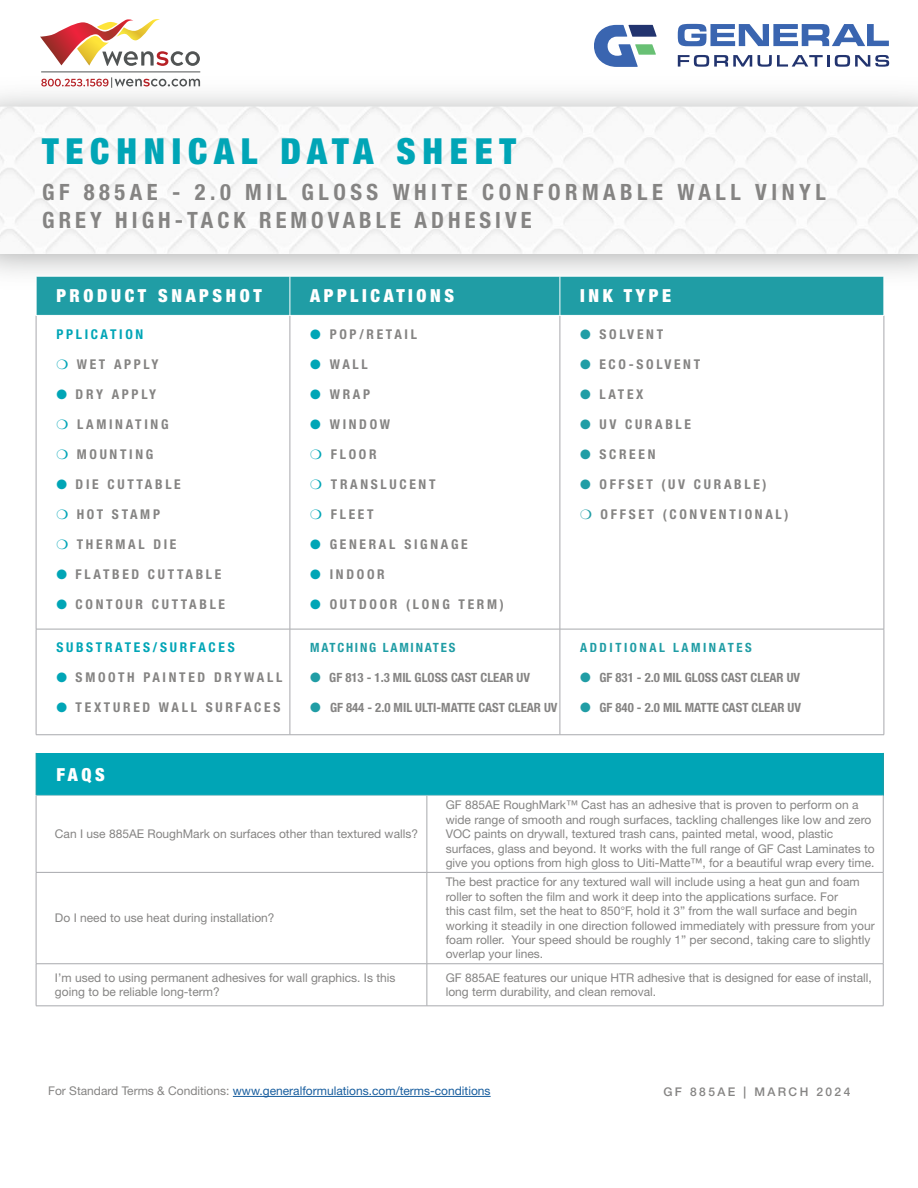
<style>
.page{position:relative;width:918px;height:1188px;background:#fff}
.page>*{position:absolute;margin:0;border:0;box-sizing:border-box;transform-origin:0 0}
.t1{font:900 condensed 36px "Helvetica Neue LT Std";letter-spacing:.19em;color:#00a5b6}
.t2{font:700 condensed 22.5px/28.5px "Helvetica Neue LT Std";letter-spacing:.2em;color:#858483}
.t3{font:900 condensed 18px "Helvetica Neue LT Std";letter-spacing:.2em;color:#fff}
.t4{font:700 condensed 13.5px "Helvetica Neue LT Std";letter-spacing:.2em;color:#858483}
.t5{font:700 condensed 13.5px "Helvetica Neue LT Std";letter-spacing:.2em;color:#00a5b6}
.t6{font:700 condensed 12.75px "Helvetica Neue LT Std";color:#858483}
.t7{font:700 condensed 12.75px "Helvetica Neue LT Std";letter-spacing:.2em;color:#209da5}
.t8{font:700 condensed 12.75px "Helvetica Neue LT Std";letter-spacing:.14em;color:#209da5}
.t9{font:12px/14.4px "Helvetica Neue LT Std";color:#858483}
.t10{font:12px "Helvetica Neue LT Std";color:#175d9e}
.t11{font:500 12px "Helvetica Neue LT Std";letter-spacing:.2em;color:#858483}
.s1{color:#00a5b6}
.s2{color:#209da5}
.s3{color:#858483}
</style>
<div class="page">
<img style="left:0;top:107px;width:686px;height:147px">
<svg style="left:678px;top:55px;width:74px;height:12px"></svg>
<svg style="left:758px;top:55px;width:131px;height:12px"></svg>
<svg style="left:678px;top:24px;width:211px;height:22px"></svg>
<svg style="left:594px;top:25px;width:63px;height:42px"></svg>
<hr style="left:233px;top:1096px;width:258px;height:1px;background:#175d9e">
<div style="left:36px;top:753px;width:847px;height:42px;background:#00a5b6"></div>
<hr style="left:427px;top:796px;width:1px;height:76px;background:#a8a9ad">
<hr style="left:36px;top:872px;width:391px;height:1px;background:#a8a9ad">
<hr style="left:427px;top:872px;width:456px;height:1px;background:#a8a9ad">
<hr style="left:427px;top:873px;width:1px;height:91px;background:#a8a9ad">
<hr style="left:427px;top:964px;width:1px;height:42px;background:#a8a9ad">
<hr style="left:883px;top:753px;width:1px;height:42px;background:#209da5">
<hr style="left:36px;top:753px;width:1px;height:42px;background:#209da5">
<hr style="left:36px;top:795px;width:391px;height:1px;background:#aacfd4">
<hr style="left:427px;top:795px;width:456px;height:1px;background:#aacfd4">
<hr style="left:36px;top:796px;width:1px;height:76px;background:#a8a9ad">
<hr style="left:883px;top:796px;width:1px;height:76px;background:#a8a9ad">
<hr style="left:36px;top:873px;width:1px;height:91px;background:#a8a9ad">
<hr style="left:883px;top:873px;width:1px;height:91px;background:#a8a9ad">
<hr style="left:36px;top:963px;width:391px;height:1px;background:#a8a9ad">
<hr style="left:36px;top:964px;width:1px;height:42px;background:#a8a9ad">
<hr style="left:427px;top:963px;width:456px;height:1px;background:#a8a9ad">
<hr style="left:883px;top:964px;width:1px;height:42px;background:#a8a9ad">
<hr style="left:36px;top:1006px;width:391px;height:1px;background:#a8a9ad">
<hr style="left:427px;top:1006px;width:456px;height:1px;background:#a8a9ad">
<div style="left:37px;top:277px;width:847px;height:38px;background:#209da5"></div>
<hr style="left:36px;top:316px;width:1px;height:313px;background:#a8a9ad">
<hr style="left:290px;top:316px;width:1px;height:313px;background:#a8a9ad">
<hr style="left:560px;top:316px;width:1px;height:313px;background:#a8a9ad">
<hr style="left:884px;top:316px;width:1px;height:313px;background:#a8a9ad">
<hr style="left:36px;top:629px;width:254px;height:1px;background:#a8a9ad">
<hr style="left:36px;top:629px;width:1px;height:106px;background:#a8a9ad">
<hr style="left:290px;top:629px;width:270px;height:1px;background:#a8a9ad">
<hr style="left:290px;top:629px;width:1px;height:106px;background:#a8a9ad">
<hr style="left:560px;top:629px;width:324px;height:1px;background:#a8a9ad">
<hr style="left:560px;top:629px;width:1px;height:106px;background:#a8a9ad">
<hr style="left:884px;top:629px;width:1px;height:106px;background:#a8a9ad">
<hr style="left:36px;top:734px;width:254px;height:1px;background:#a8a9ad">
<hr style="left:290px;top:734px;width:270px;height:1px;background:#a8a9ad">
<hr style="left:560px;top:734px;width:324px;height:1px;background:#a8a9ad">
<hr style="left:290px;top:276px;width:1px;height:39px;background:#fff">
<hr style="left:560px;top:276px;width:1px;height:39px;background:#fff">
<hr style="left:41px;top:72px;width:159px;height:1px;background:#515454">
<svg style="left:40px;top:19px;width:160px;height:47px"></svg>
<svg style="left:41px;top:77px;width:159px;height:11px"></svg>
<p class="t1" style="left:42px;top:129px;width:475px">TECHNICAL DATA SHEET</p>
<p class="t2" style="left:42px;top:177px;width:785px">GF 885AE - 2.0 MIL GLOSS WHITE CONFORMABLE WALL VINYL<br>GREY HIGH-TACK REMOVABLE ADHESIVE</p>
<p class="t3" style="left:56px;top:285px;width:207px">PRODUCT SNAPSHOT</p>
<p class="t3" style="left:310px;top:285px;width:145px">APPLICATIONS</p>
<p class="t3" style="left:580px;top:285px;width:92px">INK TYPE</p>
<p class="t5" style="left:56px;top:326px;width:89px">PPLICATION</p>
<p class="t4" style="left:56px;top:356px;width:104px"><span class="s1">❍</span> WET APPLY</p>
<p class="t4" style="left:56px;top:386px;width:101px"><span class="s1">●</span> DRY APPLY</p>
<p class="t4" style="left:56px;top:416px;width:114px"><span class="s1">❍</span> LAMINATING</p>
<p class="t4" style="left:56px;top:446px;width:99px"><span class="s1">❍</span> MOUNTING</p>
<p class="t4" style="left:56px;top:476px;width:126px"><span class="s1">●</span> DIE CUTTABLE</p>
<p class="t4" style="left:56px;top:506px;width:105px"><span class="s1">❍</span> HOT STAMP</p>
<p class="t4" style="left:56px;top:536px;width:122px"><span class="s1">❍</span> THERMAL DIE</p>
<p class="t4" style="left:56px;top:566px;width:167px"><span class="s1">●</span> FLATBED CUTTABLE</p>
<p class="t4" style="left:56px;top:596px;width:170px"><span class="s1">●</span> CONTOUR CUTTABLE</p>
<p class="t4" style="left:580px;top:326px;width:85px"><span class="s2">●</span> SOLVENT</p>
<p class="t4" style="left:580px;top:356px;width:122px"><span class="s2">●</span> ECO-SOLVENT</p>
<p class="t4" style="left:580px;top:386px;width:65px"><span class="s2">●</span> LATEX</p>
<p class="t4" style="left:580px;top:416px;width:112px"><span class="s2">●</span> UV CURABLE</p>
<p class="t4" style="left:580px;top:446px;width:77px"><span class="s2">●</span> SCREEN</p>
<p class="t4" style="left:580px;top:476px;width:188px"><span class="s2">●</span> OFFSET (UV CURABLE)</p>
<p class="t4" style="left:580px;top:506px;width:210px"><span class="s2">❍</span> OFFSET (CONVENTIONAL)</p>
<p class="t4" style="left:310px;top:326px;width:108px"><span class="s1">●</span> POP/RETAIL</p>
<p class="t4" style="left:310px;top:356px;width:59px"><span class="s1">●</span> WALL</p>
<p class="t4" style="left:310px;top:386px;width:61px"><span class="s1">●</span> WRAP</p>
<p class="t4" style="left:310px;top:416px;width:82px"><span class="s1">●</span> WINDOW</p>
<p class="t4" style="left:310px;top:446px;width:68px"><span class="s1">❍</span> FLOOR</p>
<p class="t4" style="left:310px;top:476px;width:127px"><span class="s1">❍</span> TRANSLUCENT</p>
<p class="t4" style="left:310px;top:506px;width:65px"><span class="s1">❍</span> FLEET</p>
<p class="t4" style="left:310px;top:536px;width:159px"><span class="s1">●</span> GENERAL SIGNAGE</p>
<p class="t4" style="left:310px;top:566px;width:76px"><span class="s1">●</span> INDOOR</p>
<p class="t4" style="left:310px;top:596px;width:195px"><span class="s1">●</span> OUTDOOR (LONG TERM)</p>
<p class="t5" style="left:56px;top:639px;width:180px">SUBSTRATES/SURFACES</p>
<p class="t4" style="left:56px;top:669px;width:227px"><span class="s1">●</span> SMOOTH PAINTED DRYWALL</p>
<p class="t4" style="left:56px;top:699px;width:226px"><span class="s1">●</span> TEXTURED WALL SURFACES</p>
<p class="t3" style="left:56px;top:763px;width:50px">FAQS</p>
<p class="t8" style="left:310px;top:639px;width:147px">MATCHING LAMINATES</p>
<p class="t6" style="left:310px;top:669px;width:221px"><span class="s2">●</span> GF 813 - 1.3 MIL GLOSS CAST CLEAR UV</p>
<p class="t6" style="left:310px;top:699px;width:249px"><span class="s2">●</span> GF 844 - 2.0 MIL ULTI-MATTE CAST CLEAR UV</p>
<p class="t7" style="left:580px;top:640px;width:173px">ADDITIONAL LAMINATES</p>
<p class="t6" style="left:580px;top:670px;width:222px"><span class="s2">●</span> GF 831 - 2.0 MIL GLOSS CAST CLEAR UV</p>
<p class="t6" style="left:580px;top:700px;width:222px"><span class="s2">●</span> GF 840 - 2.0 MIL MATTE CAST CLEAR UV</p>
<p class="t9" style="left:55px;top:827px;width:365px">Can I use 885AE RoughMark on surfaces other than textured walls?</p>
<p class="t9" style="left:55px;top:911px;width:221px">Do I need to use heat during installation?</p>
<p class="t9" style="left:446px;top:798px;width:430px">GF 885AE RoughMark™ Cast has an adhesive that is proven to perform on a wide range of smooth and rough surfaces, tackling challenges like low and zero VOC paints on drywall, textured trash cans, painted metal, wood, plastic surfaces, glass and beyond. It works with the full range of GF Cast Laminates to give you options from high gloss to Uiti-Matte™, for a beautiful wrap every time.</p>
<p class="t9" style="left:446px;top:875px;width:430px">The best practice for any textured wall will include using a heat gun and foam roller to soften the film and work it deep into the applications surface. For<br>this cast film, set the heat to 850°F, hold it 3” from the wall surface and begin working it steadily in one direction followed immediately with pressure from your foam roller. Your speed should be roughly 1” per second, taking care to slightly overlap your lines.</p>
<p class="t9" style="left:55px;top:970px;width:342px">I’m used to using permanent adhesives for wall graphics. Is this going to be reliable long-term?</p>
<p class="t9" style="left:446px;top:970px;width:428px">GF 885AE features our unique HTR adhesive that is designed for ease of install, long term durability, and clean removal.</p>
<p class="t10" style="left:48px;top:1084px;width:444px"><span class="s3">For Standard Terms &amp; Conditions:</span> www.generalformulations.com/terms-conditions</p>
<p class="t11" style="left:663px;top:1085px;width:188px">GF 885AE | MARCH 2024</p>
</div>
